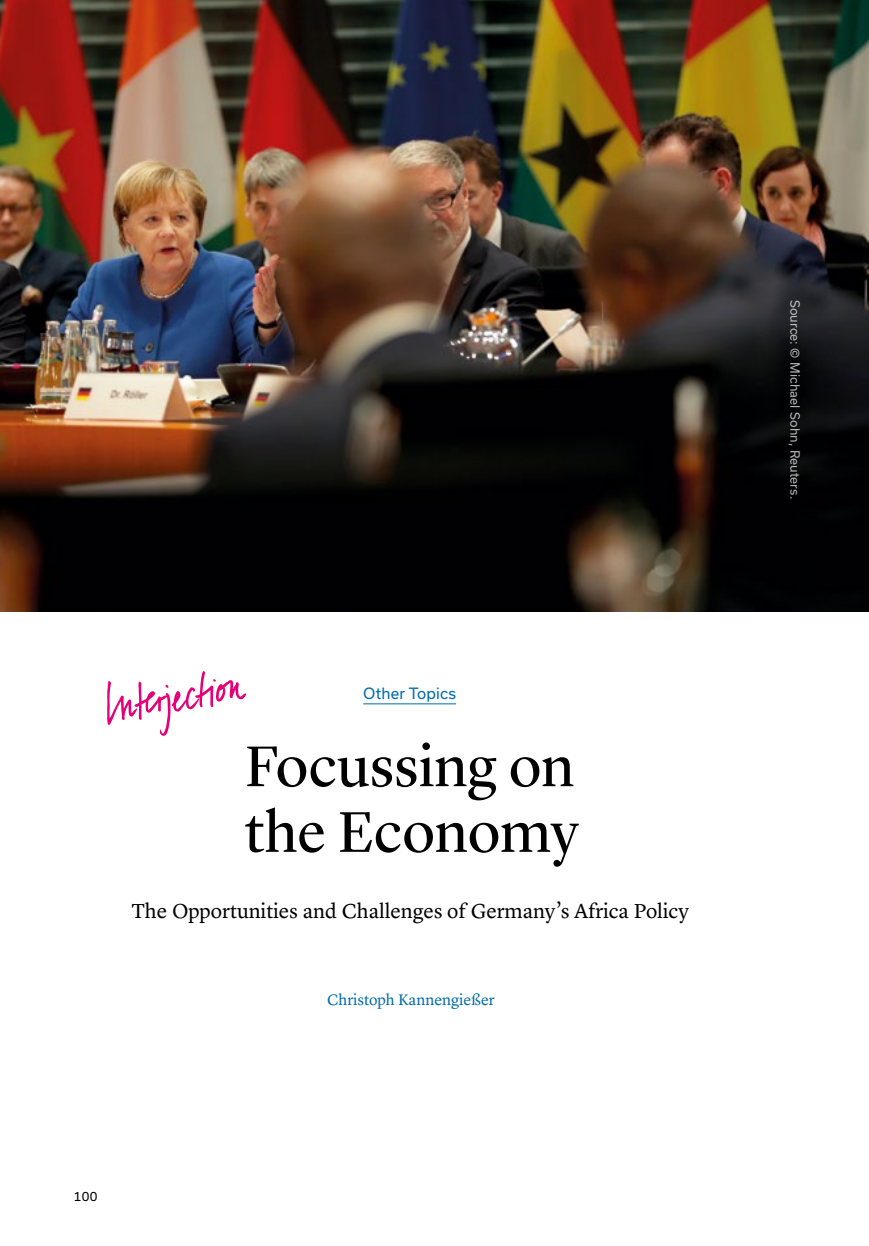
<style>
.page{position:relative;width:869px;height:1246px;background:#fff}
.page>*{position:absolute;margin:0;border:0;box-sizing:border-box;transform-origin:0 0}
.Header1{font:59.5px/65.6px "Lyon Display";color:#000}
.Header2{font:21px "Lyon Text";letter-spacing:-.005em;color:#000}
.Author{font:15.75px "Lyon Text";color:#006ca6}
.t1{font:14.88px "Usual";letter-spacing:.015em;color:#006ca6}
.t2{font:12.25px "Usual";letter-spacing:.01em;color:#fff}
.t3{font:12.25px "Usual";color:#000}
</style>
<div class="page">
<hr style="left:363px;top:703px;width:93px;height:1px;background:#006ca6">
<img style="left:0;top:0;width:868px;height:611px">
<svg style="left:107px;top:671px;width:139px;height:64px"></svg>
<p class="t1" style="left:363px;top:684px;width:94px">Other Topics</p>
<p class="Header1" style="left:244px;top:728px;width:335px">Focussing on the Economy</p>
<p class="Header2" style="left:131px;top:894px;width:558px">The Opportunities and Challenges of Germany’s Africa Policy</p>
<p class="Author" style="left:327px;top:987px;width:169px">Christoph Kannengießer</p>
<p class="t3" style="left:74px;top:1188px;width:25px">100</p>
<p class="t2" style="left:801px;top:299px;width:201px;rotate:90deg">Source: © Michael Sohn, Reuters.</p>
</div>
